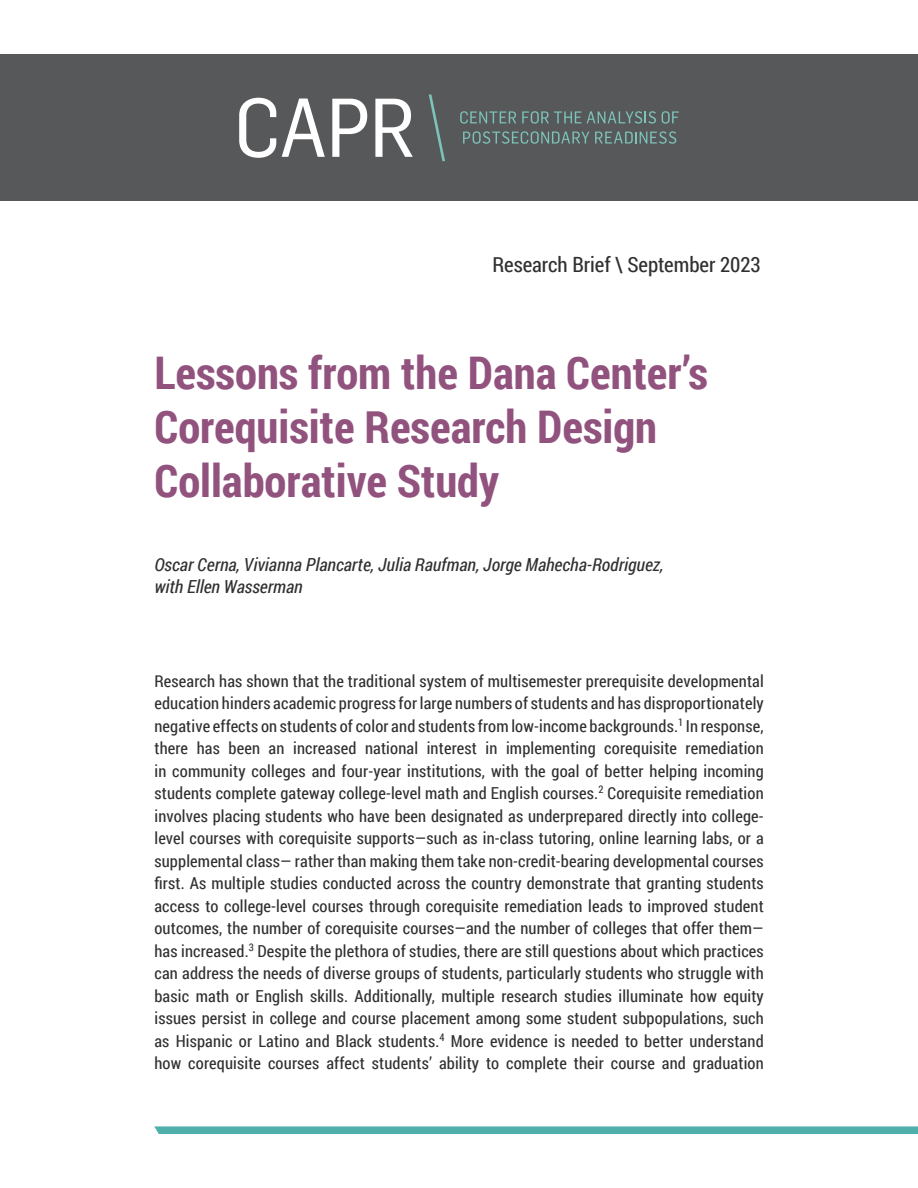
<style>
.page{position:relative;width:918px;height:1188px;background:#fff}
.page>*{position:absolute;margin:0;border:0;box-sizing:border-box;transform-origin:0 0}
.PaperTitle{font:700 45px/54px "Roboto Condensed";color:#91527e}
.Header2{font:21px "Roboto Condensed";letter-spacing:-.005em;color:#312f30}
.Authors{font:italic 18px "Roboto Condensed";color:#312f30}
.BodyCopy{font:16.5px/22.5px "Roboto Condensed";letter-spacing:.01em;color:#312f30;text-align:justify}
</style>
<div class="page">
<div style="left:0;top:55px;width:918px;height:146px;background:#57585a"></div>
<svg style="left:154px;top:1126px;width:764px;height:8px;background:#59b3ae"></svg>
<svg style="left:239px;top:98px;width:37px;height:60px"></svg>
<svg style="left:282px;top:99px;width:43px;height:58px"></svg>
<svg style="left:332px;top:99px;width:35px;height:58px"></svg>
<svg style="left:375px;top:99px;width:38px;height:58px"></svg>
<svg style="left:460px;top:111px;width:56px;height:13px"></svg>
<svg style="left:522px;top:111px;width:59px;height:13px"></svg>
<svg style="left:587px;top:111px;width:69px;height:13px"></svg>
<svg style="left:662px;top:111px;width:17px;height:13px"></svg>
<svg style="left:463px;top:131px;width:126px;height:13px"></svg>
<svg style="left:595px;top:131px;width:81px;height:13px"></svg>
<svg style="left:429px;top:94px;width:16px;height:67px"></svg>
<p class="Header2" style="left:493px;top:250px;width:270px">Research Brief \ September 2023</p>
<p class="PaperTitle" style="left:154px;top:344px;width:555px">Lessons from the Dana Center’s<br>Corequisite Research Design<br>Collaborative Study</p>
<p class="Authors" style="left:154px;top:552px;width:511px">Oscar Cerna, Vivianna Plancarte, Julia Raufman, Jorge Mahecha-Rodriguez,</p>
<p class="Authors" style="left:154px;top:574px;width:150px">with Ellen Wasserman</p>
<p class="BodyCopy" style="left:154px;top:669px;width:611px">Research has shown that the traditional system of multisemester prerequisite developmental education hinders academic progress for large numbers of students and has disproportionately negative effects on students of color and students from low-income backgrounds.<sup>1</sup> In response, there has been an increased national interest in implementing corequisite remediation in community colleges and four-year institutions, with the goal of better helping incoming students complete gateway college-level math and English courses.<sup>2</sup> Corequisite remediation involves placing students who have been designated as underprepared directly into college&shy;level courses with corequisite supports—such as in-class tutoring, online learning labs, or a supplemental class— rather than making them take non-credit-bearing developmental courses first. As multiple studies conducted across the country demonstrate that granting students access to college-level courses through corequisite remediation leads to improved student outcomes, the number of corequisite courses—and the number of colleges that offer them— has increased.<sup>3</sup> Despite the plethora of studies, there are still questions about which practices can address the needs of diverse groups of students, particularly students who struggle with basic math or English skills. Additionally, multiple research studies illuminate how equity issues persist in college and course placement among some student subpopulations, such as Hispanic or Latino and Black students.<sup>4</sup> More evidence is needed to better understand how corequisite courses affect students’ ability to complete their course and graduation</p>
</div>
